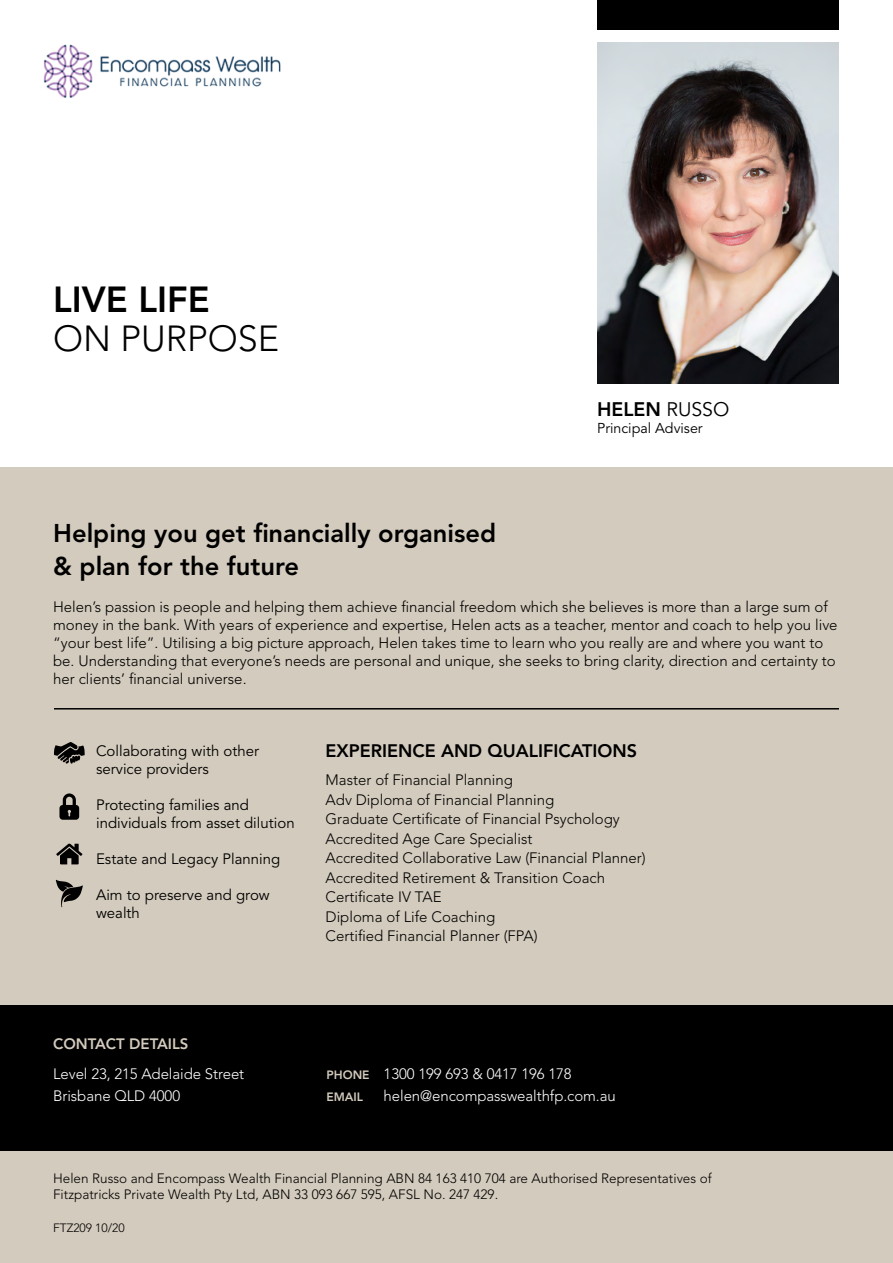
<style>
.page{position:relative;width:893px;height:1263px;background:#fff}
.page>*{position:absolute;margin:0;border:0;box-sizing:border-box;transform-origin:0 0}
.t1{font:300 36px "Avenir LT Std";color:#000}
.t2{font:800 36px "Avenir LT Std";color:#000}
.t3{font:800 25.5px/33px "Avenir LT Std";color:#000}
.t4{font:800 19.5px "Avenir LT Std";color:#000}
.t5{font:800 18px "Avenir LT Std";color:#000}
.t6{font:300 15px/19.5px "Avenir LT Std";color:#000}
.t7{font:15px/18px "Avenir LT Std";color:#000}
.t8{font:300 15px/22.2px "Avenir LT Std";letter-spacing:-.005em;color:#fff}
.t9{font:800 15px "Avenir LT Std";color:#d3cbbd}
.t10{font:14.25px "Avenir LT Std";color:#000}
.t11{font:300 13.5px/16.5px "Avenir LT Std";color:#000}
.t12{font:300 12px "Avenir LT Std";color:#000}
.t13{font:800 12px "Avenir LT Std";letter-spacing:-.005em;color:#d3cbbd}
.s1{font-weight:400}
.s2{font-weight:800;font-size:12px;color:#d3cbbd}
</style>
<div class="page">
<div style="left:0;top:468px;width:893px;height:795px;background:#d3cbbd"></div>
<div style="left:0;top:1006px;width:893px;height:145px;background:#000"></div>
<div style="left:597px;top:0;width:241px;height:30px;background:#000"></div>
<img style="left:597px;top:43px;width:241px;height:340px">
<svg style="left:54px;top:742px;width:31px;height:22px"></svg>
<svg style="left:56px;top:880px;width:27px;height:27px"></svg>
<svg style="left:59px;top:793px;width:20px;height:27px"></svg>
<svg style="left:56px;top:844px;width:26px;height:20px"></svg>
<img style="left:43px;top:44px;width:238px;height:54px">
<hr style="left:54px;top:708px;width:785px;height:1px;background:#000">
<h1 class="t2" style="left:53px;top:278px;width:158px">LIVE LIFE</h1>
<h1 class="t1" style="left:53px;top:318px;width:228px">ON PURPOSE</h1>
<h2 class="t3" style="left:53px;top:517px;width:445px">Helping you get financially organised &amp; plan for the future</h2>
<h3 class="t4" style="left:597px;top:398px;width:134px">HELEN <span class="s1">RUSSO</span></h3>
<p class="t10" style="left:597px;top:420px;width:107px">Principal Adviser</p>
<p class="t6" style="left:53px;top:598px;width:786px;line-height:18px">Helen’s passion is people and helping them achieve financial freedom which she believes is more than a large sum of money in the bank. With years of experience and expertise, Helen acts as a teacher, mentor and coach to help you live “your best life”. Utilising a big picture approach, Helen takes time to learn who you really are and where you want to be. Understanding that everyone’s needs are personal and unique, she seeks to bring clarity, direction and certainty to her clients’ financial universe.</p>
<p class="t7" style="left:96px;top:742px;width:164px">Collaborating with other service providers</p>
<p class="t7" style="left:96px;top:796px;width:200px">Protecting families and individuals from asset dilution</p>
<p class="t7" style="left:96px;top:850px;width:186px">Estate and Legacy Planning</p>
<p class="t7" style="left:96px;top:886px;width:175px">Aim to preserve and grow wealth</p>
<p class="t5" style="left:326px;top:740px;width:313px">EXPERIENCE AND QUALIFICATIONS</p>
<p class="t6" style="left:326px;top:770px;width:322px">Master of Financial Planning<br>Adv Diploma of Financial Planning<br>Graduate Certificate of Financial Psychology Accredited Age Care Specialist<br>Accredited Collaborative Law (Financial Planner)<br>Accredited Retirement &amp; Transition Coach Certificate IV TAE<br>Diploma of Life Coaching<br>Certified Financial Planner (FPA)</p>
<p class="t9" style="left:53px;top:1034px;width:137px">CONTACT DETAILS</p>
<p class="t8" style="left:53px;top:1062px;width:193px">Level 23, 215 Adelaide Street<br>Brisbane QLD 4000</p>
<p class="t8" style="left:327px;top:1062px;width:247px"><span class="s2">PHONE</span> 1300 199 693 &amp; 0417 196 178</p>
<p class="t13" style="left:327px;top:1090px;width:38px">EMAIL</p>
<p class="t8" style="left:384px;top:1085px;width:234px">helen@encompasswealthfp.com.au</p>
<p class="t11" style="left:53px;top:1170px;width:660px">Helen Russo and Encompass Wealth Financial Planning ABN 84 163 410 704 are Authorised Representatives of<br>Fitzpatricks Private Wealth Pty Ltd, ABN 33 093 667 595, AFSL No. 247 429.</p>
<p class="t12" style="left:53px;top:1221px;width:73px">FTZ209 10/20</p>
</div>
